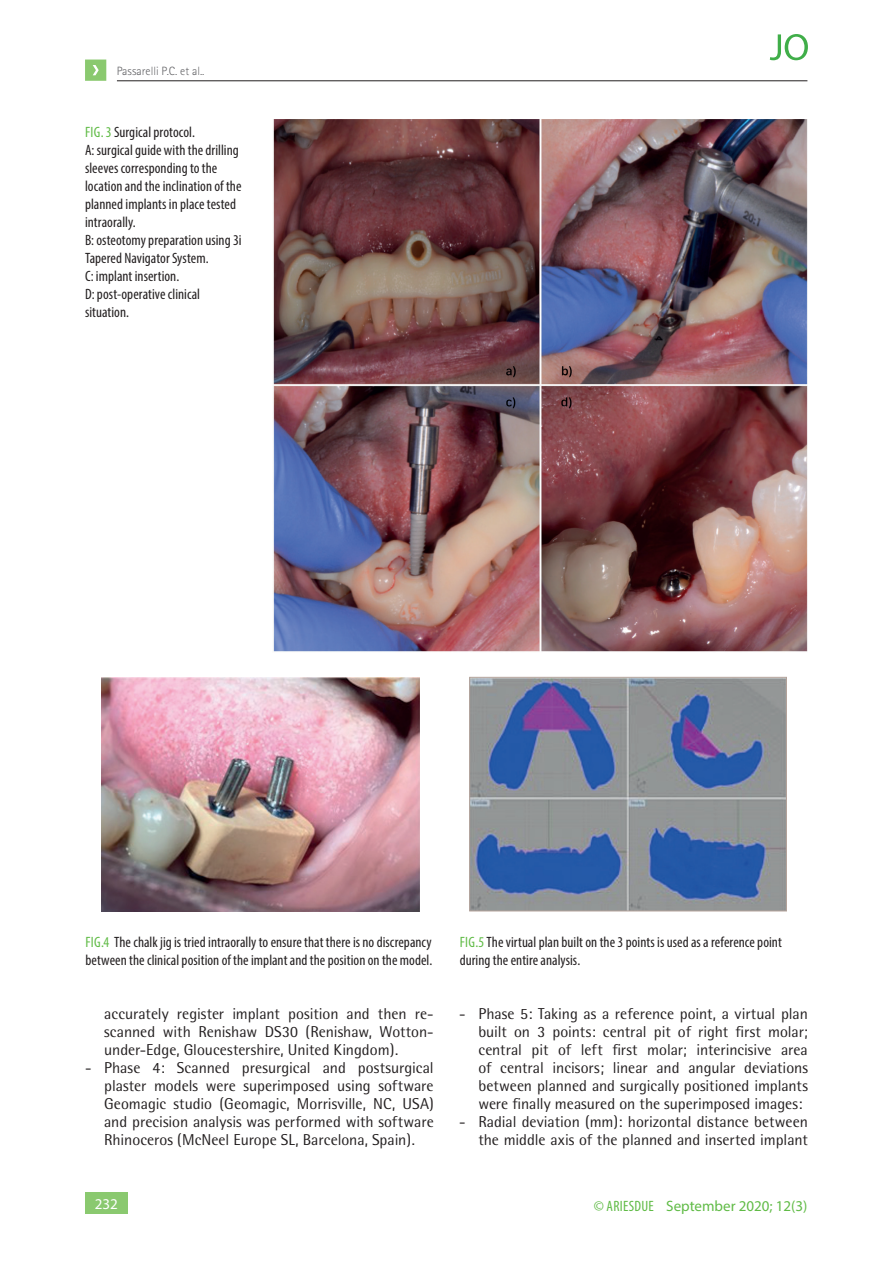
<style>
.page{position:relative;width:893px;height:1263px;background:#fff}
.page>*{position:absolute;margin:0;border:0;box-sizing:border-box;transform-origin:0 0}
.t1{font:15.75px/18px "Rotis Semi Sans";color:#231f20;text-align:justify}
.t2{font:condensed 15px/18px "Myriad Pro";letter-spacing:.005em;color:#231f20}
.t3{font:15px "Myriad Pro";color:#60bb46}
.t4{font:15px "Myriad Pro";color:#fff}
.t5{font:300 12px "Rotis Sans Serif";color:#636366}
.s1{color:#60bb46}
.s2{font-stretch:condensed}
</style>
<div class="page">
<div style="left:85px;top:1193px;width:43px;height:21px;background:#8ac96f"></div>
<svg style="left:85px;top:60px;width:21px;height:21px"></svg>
<hr style="left:117px;top:81px;width:690px;height:1px;background:#231f20">
<svg style="left:770px;top:34px;width:38px;height:26px"></svg>
<img style="left:101px;top:678px;width:318px;height:233px">
<img style="left:273px;top:119px;width:535px;height:533px">
<img style="left:471px;top:679px;width:314px;height:230px">
<div style="left:469px;top:677px;width:318px;height:234px;border:1px solid #b3a29a"></div>
<p class="t5" style="left:117px;top:64px;width:89px">Passarelli P.C. et al..</p>
<p class="t2" style="left:85px;top:123px;width:158px"><span class="s1">FIG. 3</span> Surgical protocol.<br>A: surgical guide with the drilling sleeves corresponding to the location and the inclination of the planned implants in place tested intraorally.<br>B: osteotomy preparation using 3i<br>Tapered Navigator System.<br>C: implant insertion.<br>D: post-operative clinical situation.</p>
<p class="t2" style="left:85px;top:933px;width:348px"><span class="s1">FIG.4</span> The chalk jig is tried intraorally to ensure that there is no discrepancy between the clinical position of the implant and the position on the model.</p>
<p class="t2" style="left:460px;top:933px;width:324px"><span class="s1">FIG.5</span> The virtual plan built on the 3 points is used as a reference point during the entire analysis.</p>
<p class="t1" style="left:104px;top:1005px;width:331px">accurately register implant position and then re&shy;scanned with Renishaw DS30 (Renishaw, Wotton&shy;under-Edge, Gloucestershire, United Kingdom).</p>
<p class="t1" style="left:104px;top:1059px;width:331px;text-indent:-19px">- Phase 4: Scanned presurgical and postsurgical plaster models were superimposed using software Geomagic studio (Geomagic, Morrisville, NC, USA) and precision analysis was performed with software Rhinoceros (McNeel Europe SL, Barcelona, Spain).</p>
<p class="t1" style="left:478px;top:1005px;width:331px;text-indent:-19px">- Phase 5: Taking as a reference point, a virtual plan built on 3 points: central pit of right first molar; central pit of left first molar; interincisive area of central incisors; linear and angular deviations between planned and surgically positioned implants were finally measured on the superimposed images:</p>
<p class="t1" style="left:459px;top:1113px;width:350px;text-align:right">- Radial deviation (mm): horizontal distance between the middle axis of the planned and inserted implant</p>
<p class="t4" style="left:95px;top:1195px;width:25px">232</p>
<p class="t3" style="left:594px;top:1196px;width:215px"><span class="s2">© ARIESDUE</span> September 2020; 12(3)</p>
</div>
